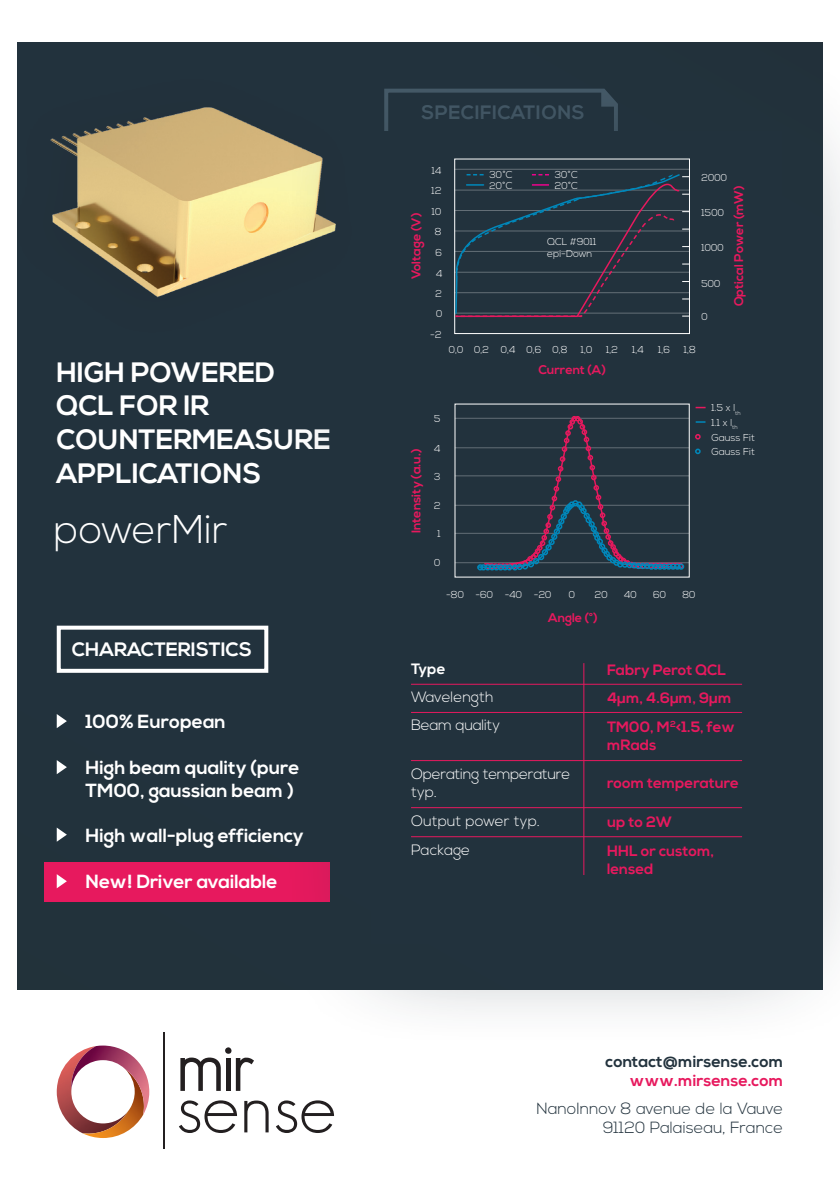
<style>
.page{position:relative;width:840px;height:1191px;background:#fff}
.page>*{position:absolute;margin:0;border:0;box-sizing:border-box;transform-origin:0 0}
.t1{font:300 40px "Nexa";color:#fff}
.t2{font:700 28px/33.6px "Nexa";color:#fff}
.t3{font:700 19.4px "Nexa";letter-spacing:-.005em;color:#fff}
.t4{font:700 19.4px "Nexa";letter-spacing:.02em;color:#465b69}
.t5{font:700 19px/22.8px "Nexa";color:#fff}
.t6{font:300 16.2px "Nexa";color:#22323d}
.t7{font:700 16.2px "Nexa";color:#22323d}
.t8{font:700 16.2px "Nexa";color:#e7195e}
.t9{font:700 15px/18px "Nexa";color:#e7195e}
.t10{font:300 15px/18px "Nexa";letter-spacing:-.02em;color:#fff}
.t11{font:300 15px "Nexa";color:#fff}
.t12{font:700 15px "Nexa";color:#fff}
.t13{font:700 12.6px "Nexa";color:#e7195e}
.t14{font:300 10px "Nexa";color:#fff}
.s1{font-size:9.6px}
</style>
<div class="page">
<div style="left:17px;top:43px;width:805px;height:946px;background:#22323d"></div>
<hr style="left:163px;top:1032px;width:2px;height:116px;background:#231f20">
<svg style="left:180px;top:1047px;width:74px;height:43px"></svg>
<svg style="left:179px;top:1100px;width:58px;height:33px"></svg>
<svg style="left:244px;top:1100px;width:24px;height:32px"></svg>
<svg style="left:276px;top:1100px;width:58px;height:33px"></svg>
<img style="left:57px;top:1058px;width:25px;height:75px">
<img style="left:82px;top:1114px;width:62px;height:24px">
<img style="left:71px;top:1045px;width:78px;height:69px">
<img style="left:71px;top:1046px;width:25px;height:43px">
<img style="left:125px;top:1068px;width:19px;height:46px">
<div style="left:44px;top:862px;width:285px;height:39px;background:#e7195e"></div>
<div style="left:57px;top:625px;width:211px;height:48px;border:4px solid #fff"></div>
<svg style="left:56px;top:760px;width:11px;height:14px"></svg>
<svg style="left:56px;top:714px;width:11px;height:14px"></svg>
<svg style="left:56px;top:874px;width:11px;height:15px"></svg>
<svg style="left:56px;top:827px;width:11px;height:15px"></svg>
<div style="left:2px;top:70px;width:363px;height:267px;background:#231f20;opacity:.15"></div>
<img style="left:19px;top:95px;width:263px;height:209px">
<div style="left:282px;top:45px;width:557px;height:1003px;background:#22323d;opacity:.5"></div>
<div style="left:371px;top:131px;width:410px;height:812px;background:#22323d"></div>
<hr style="left:411px;top:684px;width:330px;height:1px;background:#e7195e">
<hr style="left:411px;top:712px;width:330px;height:1px;background:#e7195e">
<hr style="left:411px;top:760px;width:330px;height:1px;background:#e7195e">
<hr style="left:411px;top:807px;width:330px;height:1px;background:#e7195e">
<hr style="left:411px;top:836px;width:330px;height:1px;background:#e7195e">
<hr style="left:583px;top:663px;width:1px;height:212px;background:#e7195e">
<div style="left:454px;top:159px;width:235px;height:175px;border:1px solid #fff"></div>
<hr style="left:454px;top:169px;width:235px;height:1px;background:#fff">
<svg style="left:454px;top:173px;width:235px;height:145px"></svg>
<hr style="left:454px;top:418px;width:234px;height:1px;background:#fff">
<hr style="left:454px;top:447px;width:234px;height:1px;background:#fff">
<hr style="left:454px;top:475px;width:234px;height:1px;background:#fff">
<hr style="left:454px;top:505px;width:234px;height:1px;background:#fff">
<hr style="left:454px;top:533px;width:234px;height:1px;background:#fff">
<hr style="left:454px;top:562px;width:234px;height:1px;background:#fff">
<svg style="left:476px;top:416px;width:207px;height:154px"></svg>
<svg style="left:695px;top:421px;width:10px;height:2px"></svg>
<svg style="left:695px;top:434px;width:5px;height:5px"></svg>
<svg style="left:695px;top:448px;width:5px;height:6px"></svg>
<p class="t2" style="left:56px;top:356px;width:276px">HIGH POWERED<br>QCL FOR IR<br>COUNTERMEASURE<br>APPLICATIONS</p>
<p class="t1" style="left:54px;top:506px;width:175px">powerMir</p>
<p class="t3" style="left:72px;top:638px;width:181px">CHARACTERISTICS</p>
<p class="t5" style="left:85px;top:711px;width:142px">100% European</p>
<p class="t5" style="left:85px;top:756px;width:215px">High beam quality (pure<br>TM00, gaussian beam )</p>
<p class="t5" style="left:85px;top:825px;width:220px">High wall-plug efficiency</p>
<p class="t5" style="left:85px;top:870px;width:193px">New! Driver available</p>
<p class="t4" style="left:421px;top:101px;width:164px">SPECIFICATIONS</p>
<p class="t14" style="left:431px;top:164px;width:11px">14</p>
<p class="t14" style="left:431px;top:185px;width:11px">12</p>
<p class="t14" style="left:431px;top:206px;width:11px">10</p>
<p class="t14" style="left:434px;top:226px;width:8px">8</p>
<p class="t14" style="left:435px;top:246px;width:8px">6</p>
<p class="t14" style="left:436px;top:267px;width:8px">4</p>
<p class="t14" style="left:435px;top:288px;width:8px">2</p>
<p class="t14" style="left:436px;top:308px;width:8px">0</p>
<p class="t13" style="left:408px;top:279px;width:68px;rotate:-90deg">Voltage (V)</p>
<p class="t14" style="left:430px;top:329px;width:13px">-2</p>
<p class="t14" style="left:489px;top:169px;width:25px">30°C</p>
<p class="t14" style="left:554px;top:169px;width:25px">30°C</p>
<p class="t14" style="left:489px;top:179px;width:24px"><span class="s1">2</span>0°C</p>
<p class="t14" style="left:554px;top:179px;width:25px">20°C</p>
<p class="t14" style="left:547px;top:236px;width:51px">QCL #9011</p>
<p class="t14" style="left:547px;top:248px;width:47px">epi-Down</p>
<p class="t14" style="left:701px;top:172px;width:27px">2000</p>
<p class="t14" style="left:701px;top:207px;width:24px">1500</p>
<p class="t14" style="left:701px;top:242px;width:24px">1000</p>
<p class="t14" style="left:701px;top:277px;width:21px">500</p>
<p class="t14" style="left:701px;top:311px;width:8px">0</p>
<p class="t13" style="left:731px;top:306px;width:122px;rotate:-90deg">Optical Power (mW)</p>
<p class="t14" style="left:448px;top:344px;width:16px">0,0</p>
<p class="t14" style="left:474px;top:344px;width:16px">0,2</p>
<p class="t14" style="left:500px;top:344px;width:16px">0,4</p>
<p class="t14" style="left:526px;top:344px;width:16px">0,6</p>
<p class="t14" style="left:552px;top:344px;width:17px">0,8</p>
<p class="t14" style="left:580px;top:344px;width:13px">1,0</p>
<p class="t14" style="left:606px;top:344px;width:13px">1,2</p>
<p class="t14" style="left:631px;top:344px;width:13px">1,4</p>
<p class="t14" style="left:658px;top:344px;width:13px">1,6</p>
<p class="t14" style="left:683px;top:344px;width:14px">1,8</p>
<p class="t13" style="left:538px;top:362px;width:69px">Current (A)</p>
<p class="t13" style="left:408px;top:533px;width:86px;rotate:-90deg">Intensity (a.u.)</p>
<p class="t14" style="left:434px;top:412px;width:8px">5</p>
<p class="t14" style="left:434px;top:442px;width:8px">4</p>
<p class="t14" style="left:434px;top:470px;width:8px">3</p>
<p class="t14" style="left:434px;top:500px;width:8px">2</p>
<p class="t14" style="left:437px;top:528px;width:5px">1</p>
<p class="t14" style="left:434px;top:557px;width:8px">0</p>
<p class="t14" style="left:446px;top:589px;width:19px">-80</p>
<p class="t14" style="left:475px;top:589px;width:19px">-60</p>
<p class="t14" style="left:504px;top:589px;width:19px">-40</p>
<p class="t14" style="left:533px;top:589px;width:19px">-20</p>
<p class="t14" style="left:568px;top:589px;width:8px">0</p>
<p class="t14" style="left:594px;top:589px;width:14px">20</p>
<p class="t14" style="left:623px;top:589px;width:14px">40</p>
<p class="t14" style="left:652px;top:589px;width:14px">60</p>
<p class="t14" style="left:682px;top:589px;width:15px">80</p>
<p class="t13" style="left:548px;top:610px;width:51px">Angle (°)</p>
<p class="t14" style="left:711px;top:402px;width:31px">1.5 x l<sub>th</sub></p>
<p class="t14" style="left:711px;top:416px;width:28px">1.1 x l<sub>th</sub></p>
<p class="t14" style="left:711px;top:431px;width:45px">Gauss Fit</p>
<p class="t14" style="left:711px;top:446px;width:45px">Gauss Fit</p>
<p class="t12" style="left:411px;top:660px;width:36px">Type</p>
<p class="t11" style="left:411px;top:688px;width:84px">Wavelength</p>
<p class="t10" style="left:411px;top:717px;width:90px">Beam quality</p>
<p class="t10" style="left:411px;top:765px;width:161px">Operating temperature typ.</p>
<p class="t11" style="left:411px;top:812px;width:130px">Output power typ.</p>
<p class="t11" style="left:411px;top:841px;width:61px">Package</p>
<p class="t9" style="left:606px;top:661px;width:120px">Fabry Perot QCL</p>
<p class="t9" style="left:606px;top:689px;width:126px">4µm, 4.6µm, 9µm</p>
<p class="t9" style="left:606px;top:718px;width:129px">TM00, M<sup>2</sup>&lt;1.5, few mRads</p>
<p class="t9" style="left:606px;top:774px;width:133px">room temperature</p>
<p class="t9" style="left:606px;top:813px;width:67px">up to 2W</p>
<p class="t9" style="left:606px;top:842px;width:109px">HHL or custom, lensed</p>
<p class="t7" style="left:605px;top:1051px;width:179px">contact@mirsense.com</p>
<p class="t8" style="left:629px;top:1071px;width:155px">www.mirsense.com</p>
<p class="t6" style="left:536px;top:1098px;width:248px">NanoInnov 8 avenue de la Vauve</p>
<p class="t6" style="left:602px;top:1118px;width:182px">91120 Palaiseau, France</p>
</div>
